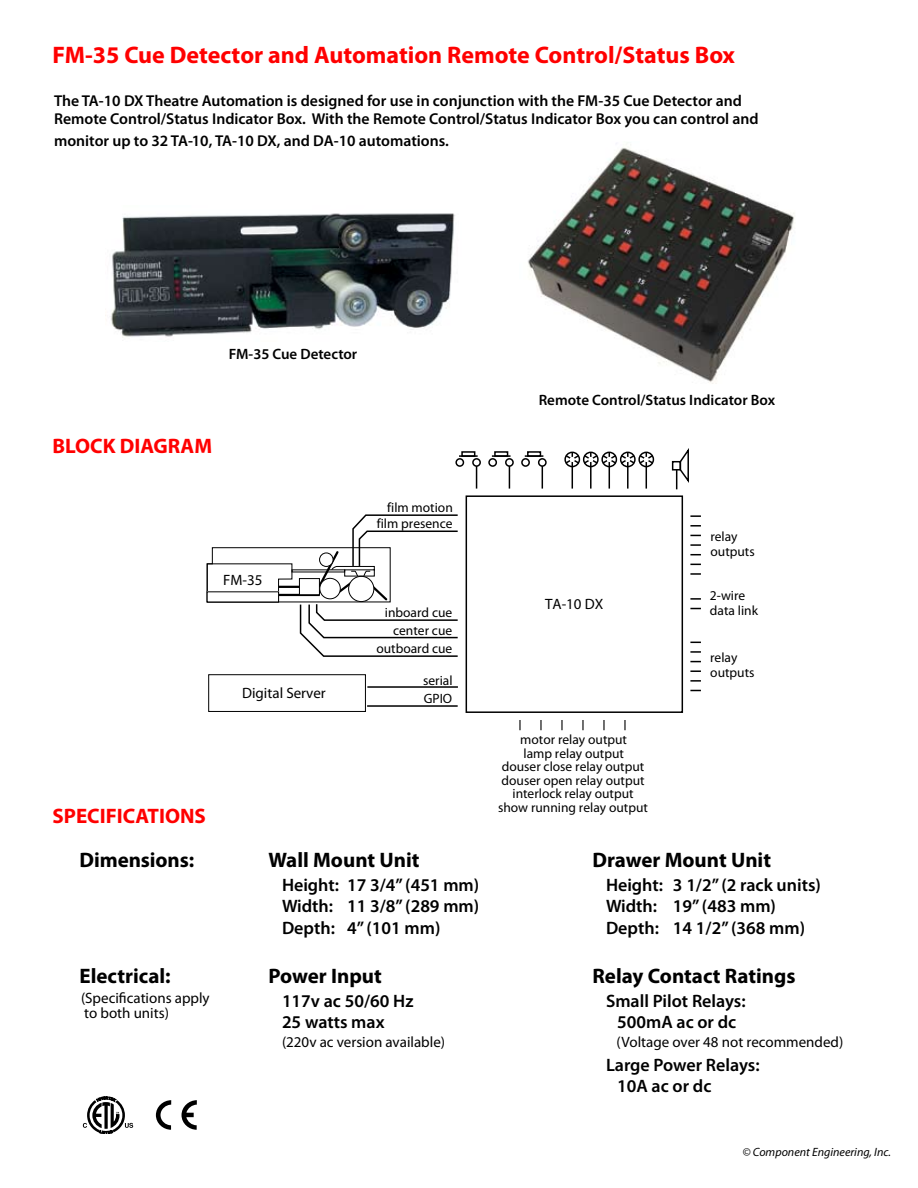
<style>
.page{position:relative;width:918px;height:1188px;background:#fff}
.page>*{position:absolute;margin:0;border:0;box-sizing:border-box;transform-origin:0 0}
.t1{font:700 24px "Myriad Pro";color:#f00}
.t2{font:700 21px "Myriad Pro";color:#000}
.t3{font:700 21px "Myriad Pro";color:#f00}
.t4{font:600 18px/21.6px "Myriad Pro";color:#000}
.t5{font:600 15.75px/18.9px "Myriad Pro";color:#000}
.t6{font:15px/15px "Myriad Pro";color:#000}
.t7{font:600 15px "Myriad Pro";color:#000}
.t8{font:13.5px/13.5px "Myriad Pro";color:#000}
.t9{font:italic 12px "Myriad Pro";color:#000}
</style>
<div class="page">
<div style="left:466px;top:495px;width:217px;height:218px;border:2px solid #000"></div>
<div style="left:461px;top:451px;width:14px;height:6px;border:2px solid #000"></div>
<svg style="left:459px;top:455px;width:19px;height:2px"></svg>
<div style="left:455px;top:458px;width:9px;height:9px;border:2px solid #000;border-radius:50%"></div>
<div style="left:472px;top:458px;width:9px;height:9px;border:2px solid #000;border-radius:50%"></div>
<svg style="left:476px;top:466px;width:1px;height:23px"></svg>
<div style="left:494px;top:451px;width:14px;height:6px;border:2px solid #000"></div>
<svg style="left:492px;top:455px;width:19px;height:2px"></svg>
<div style="left:488px;top:458px;width:9px;height:9px;border:2px solid #000;border-radius:50%"></div>
<div style="left:505px;top:458px;width:9px;height:9px;border:2px solid #000;border-radius:50%"></div>
<svg style="left:509px;top:466px;width:1px;height:23px"></svg>
<div style="left:527px;top:451px;width:14px;height:6px;border:2px solid #000"></div>
<svg style="left:525px;top:455px;width:18px;height:2px"></svg>
<div style="left:521px;top:458px;width:9px;height:9px;border:2px solid #000;border-radius:50%"></div>
<div style="left:538px;top:458px;width:9px;height:9px;border:2px solid #000;border-radius:50%"></div>
<svg style="left:542px;top:466px;width:1px;height:23px"></svg>
<svg style="left:564px;top:452px;width:91px;height:37px"></svg>
<div style="left:672px;top:461px;width:9px;height:10px;border:2px solid #000"></div>
<svg style="left:676px;top:448px;width:13px;height:41px"></svg>
<svg style="left:206px;top:514px;width:252px;height:143px"></svg>
<hr style="left:367px;top:705px;width:91px;height:2px;background:#000">
<hr style="left:367px;top:686px;width:91px;height:2px;background:#000">
<svg style="left:690px;top:515px;width:11px;height:2px"></svg>
<svg style="left:690px;top:525px;width:11px;height:2px"></svg>
<svg style="left:690px;top:544px;width:11px;height:2px"></svg>
<svg style="left:690px;top:573px;width:11px;height:2px"></svg>
<svg style="left:690px;top:651px;width:11px;height:2px"></svg>
<svg style="left:690px;top:670px;width:11px;height:2px"></svg>
<svg style="left:690px;top:680px;width:11px;height:2px"></svg>
<svg style="left:690px;top:598px;width:11px;height:2px"></svg>
<svg style="left:624px;top:720px;width:2px;height:10px"></svg>
<svg style="left:603px;top:720px;width:2px;height:10px"></svg>
<svg style="left:582px;top:720px;width:2px;height:10px"></svg>
<svg style="left:561px;top:720px;width:2px;height:10px"></svg>
<svg style="left:540px;top:720px;width:2px;height:10px"></svg>
<svg style="left:519px;top:720px;width:2px;height:10px"></svg>
<div style="left:208px;top:674px;width:158px;height:38px;border:1px solid #000"></div>
<svg style="left:83px;top:1097px;width:50px;height:37px"></svg>
<svg style="left:156px;top:1100px;width:15px;height:30px"></svg>
<svg style="left:182px;top:1100px;width:15px;height:30px"></svg>
<img style="left:528px;top:143px;width:267px;height:241px">
<img style="left:105px;top:213px;width:350px;height:125px">
<h1 class="t1" style="left:52px;top:39px;width:684px">FM-35 Cue Detector and Automation Remote Control/Status Box</h1>
<p class="t5" style="left:54px;top:90px;width:706px">The TA-10 DX Theatre Automation is designed for use in conjunction with the FM-35 Cue Detector and<br>Remote Control/Status Indicator Box. With the Remote Control/Status Indicator Box you can control and</p>
<p class="t5" style="left:54px;top:131px;width:396px">monitor up to 32 TA-10, TA-10 DX, and DA-10 automations.</p>
<p class="t7" style="left:229px;top:345px;width:130px">FM-35 Cue Detector</p>
<h2 class="t3" style="left:52px;top:433px;width:161px">BLOCK DIAGRAM</h2>
<p class="t7" style="left:539px;top:390px;width:238px">Remote Control/Status Indicator Box</p>
<p class="t8" style="left:377px;top:499px;width:77px;line-height:16.4px;text-align:right">film motion film presence</p>
<p class="t8" style="left:710px;top:528px;width:46px;line-height:15.1px">relay outputs</p>
<p class="t6" style="left:223px;top:572px;width:41px">FM-35</p>
<p class="t6" style="left:242px;top:685px;width:85px">Digital Server</p>
<p class="t8" style="left:376px;top:604px;width:78px;line-height:18px;text-align:right">inboard cue center cue outboard cue</p>
<p class="t8" style="left:423px;top:671px;width:31px;line-height:18.5px">serial<br>GPIO</p>
<p class="t6" style="left:545px;top:596px;width:60px">TA-10 DX</p>
<p class="t8" style="left:710px;top:588px;width:50px;line-height:15px">2-wire data link</p>
<p class="t8" style="left:710px;top:649px;width:46px;line-height:15.1px">relay outputs</p>
<h2 class="t3" style="left:52px;top:802px;width:155px">SPECIFICATIONS</h2>
<p class="t8" style="left:498px;top:733px;width:151px;text-align:center">motor relay output<br>lamp relay output<br>douser close relay output douser open relay output interlock relay output show running relay output</p>
<h2 class="t2" style="left:80px;top:847px;width:116px">Dimensions:</h2>
<h2 class="t2" style="left:268px;top:847px;width:153px">Wall Mount Unit</h2>
<h2 class="t2" style="left:592px;top:847px;width:180px">Drawer Mount Unit</h2>
<p class="t4" style="left:282px;top:873px;width:199px">Height: 17 3/4” (451 mm)<br>Width:<br>Depth:</p>
<p class="t4" style="left:347px;top:895px;width:134px">11 3/8” (289 mm)<br>4” (101 mm)</p>
<p class="t4" style="left:606px;top:874px;width:59px">Height:<br>Width:<br>Depth:</p>
<p class="t4" style="left:673px;top:874px;width:149px">3 1/2” (2 rack units)<br>19” (483 mm)<br>14 1/2” (368 mm)</p>
<h2 class="t2" style="left:80px;top:963px;width:93px">Electrical:</h2>
<h2 class="t2" style="left:268px;top:963px;width:115px">Power Input</h2>
<h2 class="t2" style="left:592px;top:963px;width:205px">Relay Contact Ratings</h2>
<p class="t6" style="left:81px;top:990px;width:130px">(Specifications apply to both units)</p>
<p class="t4" style="left:606px;top:989px;width:141px;text-align:center">Small Pilot Relays:<br>500mA ac or dc</p>
<p class="t4" style="left:617px;top:1054px;width:144px;text-indent:-11px">Large Power Relays:<br>10A ac or dc</p>
<p class="t4" style="left:282px;top:989px;width:133px">117v ac 50/60 Hz<br>25 watts max</p>
<p class="t6" style="left:282px;top:1035px;width:165px">(220v ac version available)</p>
<p class="t6" style="left:617px;top:1034px;width:228px">(Voltage over 48 not recommended)</p>
<p class="t9" style="left:743px;top:1144px;width:150px">© Component Engineering, Inc.</p>
</div>
